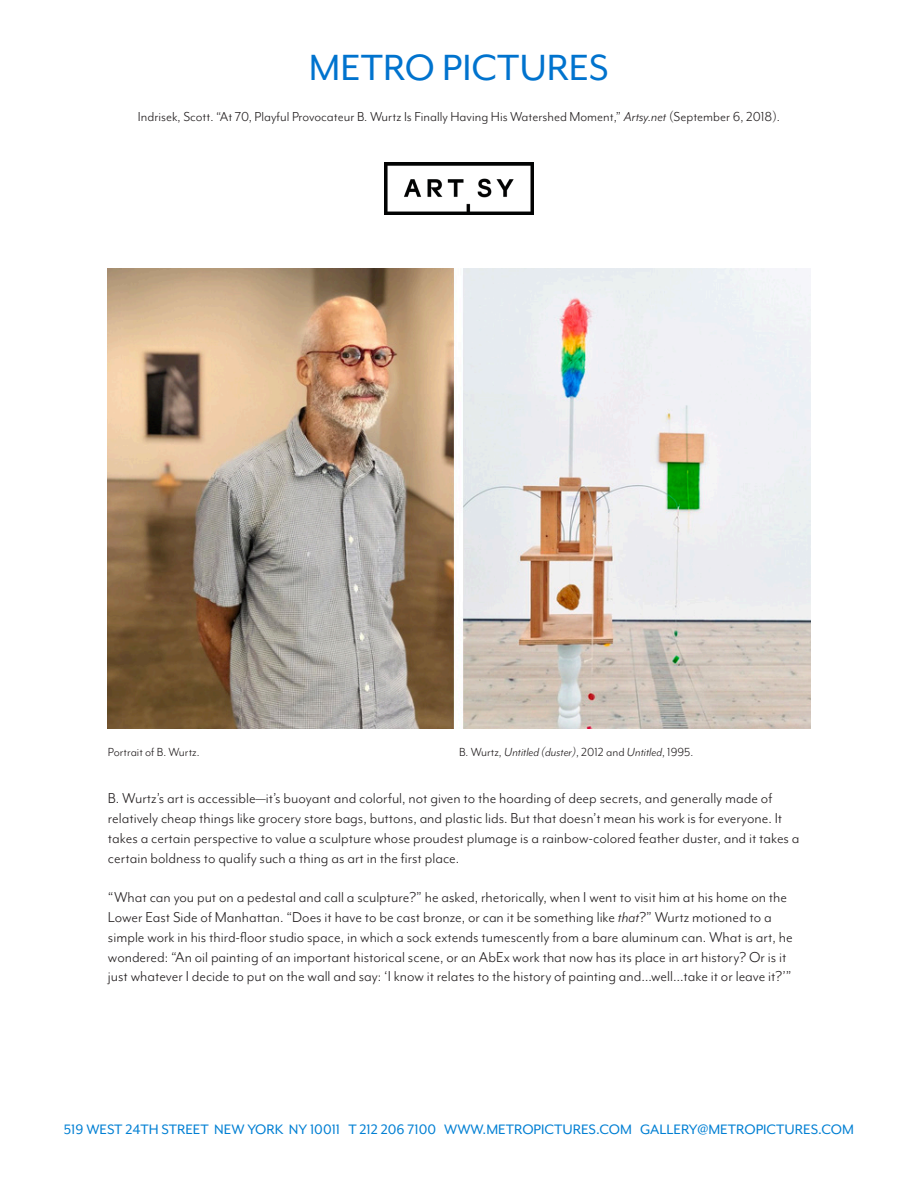
<style>
.page{position:relative;width:918px;height:1188px;background:#fff}
.page>*{position:absolute;margin:0;border:0;box-sizing:border-box;transform-origin:0 0}
.t1{font:42px "Mr Eaves Mod OT";color:#0073ce}
.t2{font:16.5px/19.8px "Mr Eaves Mod OT";color:#231f20}
.t3{font:15.75px "Mr Eaves Mod OT";color:#007fd3}
.t4{font:15px "Mr Eaves Mod OT";color:#231f20}
.t5{font:italic 13.5px "Mr Eaves Mod OT";color:#231f20}
.t6{font:13.5px "Mr Eaves Mod OT";color:#231f20}
.s1{font-style:italic}
.s2{font-style:normal}
</style>
<div class="page">
<img style="left:385px;top:163px;width:148px;height:51px">
<img style="left:108px;top:268px;width:702px;height:461px">
<p class="t1" style="left:309px;top:44px;width:302px">METRO PICTURES</p>
<p class="t4" style="left:138px;top:108px;width:644px">Indrisek, Scott. “At 70, Playful Provocateur B. Wurtz Is Finally Having His Watershed Moment,” <span class="s1">Artsy.net</span> (September 6, 2018).</p>
<p class="t6" style="left:108px;top:744px;width:93px">Portrait of B. Wurtz.</p>
<p class="t5" style="left:459px;top:744px;width:236px"><span class="s2">B. Wurtz,</span> Untitled (duster)<span class="s2">, 2012 and</span> Untitled<span class="s2">, 1995.</span></p>
<p class="t2" style="left:108px;top:789px;width:693px">B. Wurtz’s art is accessible—it’s buoyant and colorful, not given to the hoarding of deep secrets, and generally made of relatively cheap things like grocery store bags, buttons, and plastic lids. But that doesn’t mean his work is for everyone. It takes a certain perspective to value a sculpture whose proudest plumage is a rainbow-colored feather duster, and it takes a certain boldness to qualify such a thing as art in the first place.</p>
<p class="t2" style="left:108px;top:888px;width:686px">“What can you put on a pedestal and call a sculpture?” he asked, rhetorically, when I went to visit him at his home on the Lower East Side of Manhattan. “Does it have to be cast bronze, or can it be something like <span class="s1">that</span>?” Wurtz motioned to a simple work in his third-floor studio space, in which a sock extends tumescently from a bare aluminum can. What is art, he wondered: “An oil painting of an important historical scene, or an AbEx work that now has its place in art history? Or is it just whatever I decide to put on the wall and say: ‘I know it relates to the history of painting and…well…take it or leave it?’”</p>
<p class="t3" style="left:64px;top:1121px;width:792px">519 WEST 24TH STREET NEW YORK NY 10011 T 212 206 7100 WWW.METROPICTURES.COM GALLERY@METROPICTURES.COM</p>
</div>
